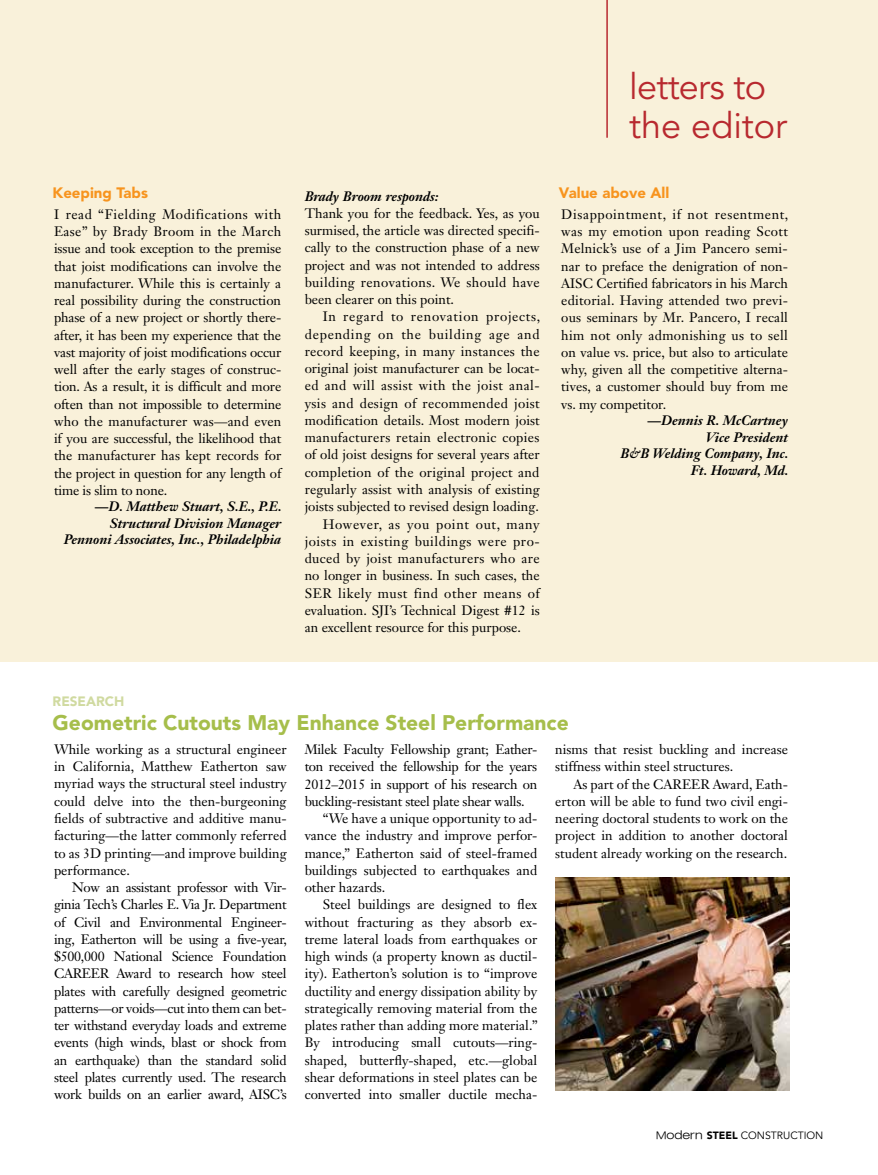
<style>
.page{position:relative;width:878px;height:1175px;background:#fff}
.page>*{position:absolute;margin:0;border:0;box-sizing:border-box;transform-origin:0 0}
.t1{font:36px/39px "Avenir LT Std";letter-spacing:-.01em;color:#b8292f}
.t2{font:900 21px "Avenir LT Std";color:#a6be4b}
.t3{font:900 15px "Avenir LT Std";color:#f7941e}
.t4{font:13.5px/17.2px "Janson Text LT Std";color:#000;text-align:justify}
.t5{font:italic 700 13.5px/16.5px "Janson Text LT Std";color:#000;text-align:right}
.t6{font:13.5px "Janson Text LT Std";letter-spacing:-.02em;color:#000}
.t7{font:13.5px "Janson Text LT Std";letter-spacing:.025em;color:#000}
.t8{font:13.5px "Janson Text LT Std";letter-spacing:.03em;color:#000}
.t9{font:13.5px "Janson Text LT Std";letter-spacing:.04em;color:#000}
.t10{font:13.5px "Janson Text LT Std";letter-spacing:.055em;color:#000}
.t11{font:13.5px "Janson Text LT Std";letter-spacing:.02em;color:#000}
.t12{font:13.5px "Janson Text LT Std";letter-spacing:.035em;color:#000}
.t13{font:13.5px "Janson Text LT Std";letter-spacing:.045em;color:#000}
.t14{font:900 13.5px "Avenir LT Std";color:#d0daa0}
.t15{font:10.5px "Avenir LT Std";color:#000}
.s1{font-family:"Helvetica Neue LT";font-weight:300;font-stretch:expanded}
.s2{font-family:"Helvetica Neue LT";font-weight:300;font-stretch:expanded;font-size:12px}
.s3{font-weight:900}
</style>
<div class="page">
<div style="left:0;top:0;width:878px;height:661px;background:#f9f1da"></div>
<hr style="left:606px;top:0;width:2px;height:138px;background:#b8292f">
<img style="left:555px;top:877px;width:234px;height:213px">
<p class="t3" style="left:52px;top:183px;width:97px">Keeping Tabs</p>
<p class="t4" style="left:54px;top:205px;width:229px">I read “Fielding Modifications with Ease” by Brady Broom in the March issue and took exception to the premise that joist modifications can involve the manufacturer. While this is certainly a real possibility during the construction phase of a new project or shortly there&shy;after, it has been my experience that the vast majority of joist modifications occur well after the early stages of construc&shy;tion. As a result, it is difficult and more often than not impossible to determine who the manufacturer was—and even if you are successful, the likelihood that the manufacturer has kept records for the project in question for any length of time is slim to none.</p>
<p class="t5" style="left:64px;top:498px;width:219px">—D. Matthew Stuart, S.E., P.E.<br>Structural Division Manager<br>Pennoni Associates, Inc., Philadelphia</p>
<h1 class="t1" style="left:629px;top:68px;width:159px">letters to the editor</h1>
<p class="t5" style="left:304px;top:187px;width:135px">Brady Broom responds:</p>
<p class="t4" style="left:304px;top:204px;width:236px">Thank you for the feedback. Yes, as you surmised, the article was directed specifi&shy;cally to the construction phase of a new project and was not intended to address building renovations. We should have been clearer on this point.</p>
<p class="t10" style="left:322px;top:308px;width:219px">In regard to renovation projects,</p>
<p class="t10" style="left:304px;top:325px;width:236px">depending on the building age and</p>
<p class="t7" style="left:304px;top:343px;width:236px">record keeping, in many instances the</p>
<p class="t4" style="left:304px;top:360px;width:236px">original joist manufacturer can be locat-</p>
<p class="t12" style="left:304px;top:377px;width:236px">ed and will assist with the joist anal-</p>
<p class="t8" style="left:304px;top:394px;width:236px">ysis and design of recommended joist</p>
<p class="t4" style="left:304px;top:411px;width:237px">modification details. Most modern joist</p>
<p class="t7" style="left:304px;top:429px;width:236px">manufacturers retain electronic copies</p>
<p class="t4" style="left:304px;top:446px;width:236px">of old joist designs for several years after</p>
<p class="t11" style="left:304px;top:463px;width:236px">completion of the original project and</p>
<p class="t4" style="left:304px;top:480px;width:236px">regularly assist with analysis of existing</p>
<p class="t4" style="left:304px;top:498px;width:236px">joists subjected to revised design loading.</p>
<p class="t13" style="left:322px;top:515px;width:218px">However, as you point out, many</p>
<p class="t9" style="left:304px;top:532px;width:236px">joists in existing buildings were pro-</p>
<p class="t8" style="left:304px;top:550px;width:236px">duced by joist manufacturers who are</p>
<p class="t4" style="left:304px;top:567px;width:236px">no longer in business. In such cases, the</p>
<p class="t9" style="left:304px;top:584px;width:236px">SER likely must find other means of</p>
<p class="t4" style="left:304px;top:601px;width:237px">evaluation. SJI’s Technical Digest #12 is</p>
<p class="t4" style="left:304px;top:618px;width:218px">an excellent resource for this purpose.</p>
<p class="t3" style="left:559px;top:183px;width:112px">Value above All</p>
<p class="t4" style="left:561px;top:205px;width:229px">Disappointment, if not resentment, was my emotion upon reading Scott Melnick’s use of a Jim Pancero semi&shy;nar to preface the denigration of non-AISC Certified fabricators in his March editorial. Having attended two previ&shy;ous seminars by Mr. Pancero, I recall him not only admonishing us to sell on value vs. price, but also to articulate why, given all the competitive alterna&shy;tives, a customer should buy from me vs. my competitor.</p>
<p class="t5" style="left:620px;top:412px;width:169px">—Dennis R. McCartney<br>Vice President<br>B&amp;B Welding Company, Inc.<br>Ft. Howard, Md.</p>
<p class="t14" style="left:53px;top:693px;width:73px">RESEARCH</p>
<h2 class="t2" style="left:53px;top:710px;width:517px">Geometric Cutouts May Enhance Steel Performance</h2>
<p class="t4" style="left:54px;top:740px;width:234px">While working as a structural engineer in California, Matthew Eatherton saw myriad ways the structural steel industry could delve into the then-burgeoning fields of subtractive and additive manu&shy;facturing—the latter commonly referred to as 3D printing—and improve building performance.</p>
<p class="t4" style="left:54px;top:878px;width:234px;text-indent:18px">Now an assistant professor with Vir&shy;ginia Tech’s Charles E. Via Jr. Department of Civil and Environmental Engineer&shy;ing, Eatherton will be using a five-year, $500,000 National Science Foundation CAREER Award to research how steel plates with carefully designed geometric patterns—or voids—cut into them can bet&shy;ter withstand everyday loads and extreme events (high winds, blast or shock from an earthquake) than the standard solid steel plates currently used. The research work builds on an earlier award, AISC’s</p>
<p class="t6" style="left:305px;top:740px;width:234px">Milek Faculty Fellowship grant; Eather-</p>
<p class="t6" style="left:305px;top:758px;width:234px">ton received the fellowship for the years</p>
<p class="t6" style="left:305px;top:775px;width:234px">2012–2015 in support of his research on</p>
<p class="t6" style="left:305px;top:792px;width:221px">buckling-resistant steel plate shear walls.</p>
<p class="t4" style="left:323px;top:809px;width:216px">“We have a unique opportunity to ad-</p>
<p class="t4" style="left:305px;top:827px;width:234px">vance the industry and improve perfor-</p>
<p class="t4" style="left:305px;top:844px;width:234px">mance,” Eatherton said of steel-framed</p>
<p class="t4" style="left:305px;top:861px;width:234px">buildings subjected to earthquakes and</p>
<p class="t4" style="left:305px;top:878px;width:82px">other hazards.</p>
<p class="t4" style="left:323px;top:896px;width:216px">Steel buildings are designed to flex</p>
<p class="t4" style="left:305px;top:913px;width:234px">without fracturing as they absorb ex-</p>
<p class="t4" style="left:305px;top:930px;width:234px">treme lateral loads from earthquakes or</p>
<p class="t4" style="left:305px;top:947px;width:234px">high winds (a property known as ductil-</p>
<p class="t4" style="left:305px;top:965px;width:234px">ity). Eatherton’s solution is to “improve</p>
<p class="t4" style="left:305px;top:982px;width:234px">ductility and energy dissipation ability by</p>
<p class="t4" style="left:305px;top:999px;width:234px">strategically removing material from the</p>
<p class="t4" style="left:305px;top:1016px;width:235px">plates rather than adding more material.”</p>
<p class="t4" style="left:305px;top:1034px;width:234px">By introducing small cutouts—ring-</p>
<p class="t4" style="left:305px;top:1051px;width:234px">shaped, butterfly-shaped, etc.—global</p>
<p class="t4" style="left:305px;top:1068px;width:234px">shear deformations in steel plates can be</p>
<p class="t4" style="left:305px;top:1085px;width:234px">converted into smaller ductile mecha-</p>
<p class="t4" style="left:555px;top:740px;width:234px">nisms that resist buckling and increase stiffness within steel structures.</p>
<p class="t4" style="left:555px;top:775px;width:234px;text-indent:18px">As part of the CAREER Award, Eath&shy;erton will be able to fund two civil engi&shy;neering doctoral students to work on the project in addition to another doctoral student already working on the research.</p>
<p class="t15" style="left:656px;top:1129px;width:169px"><span class="s1">M</span><span class="s2">odern</span> <span class="s3">STEEL</span> CONSTRUCTION</p>
</div>
